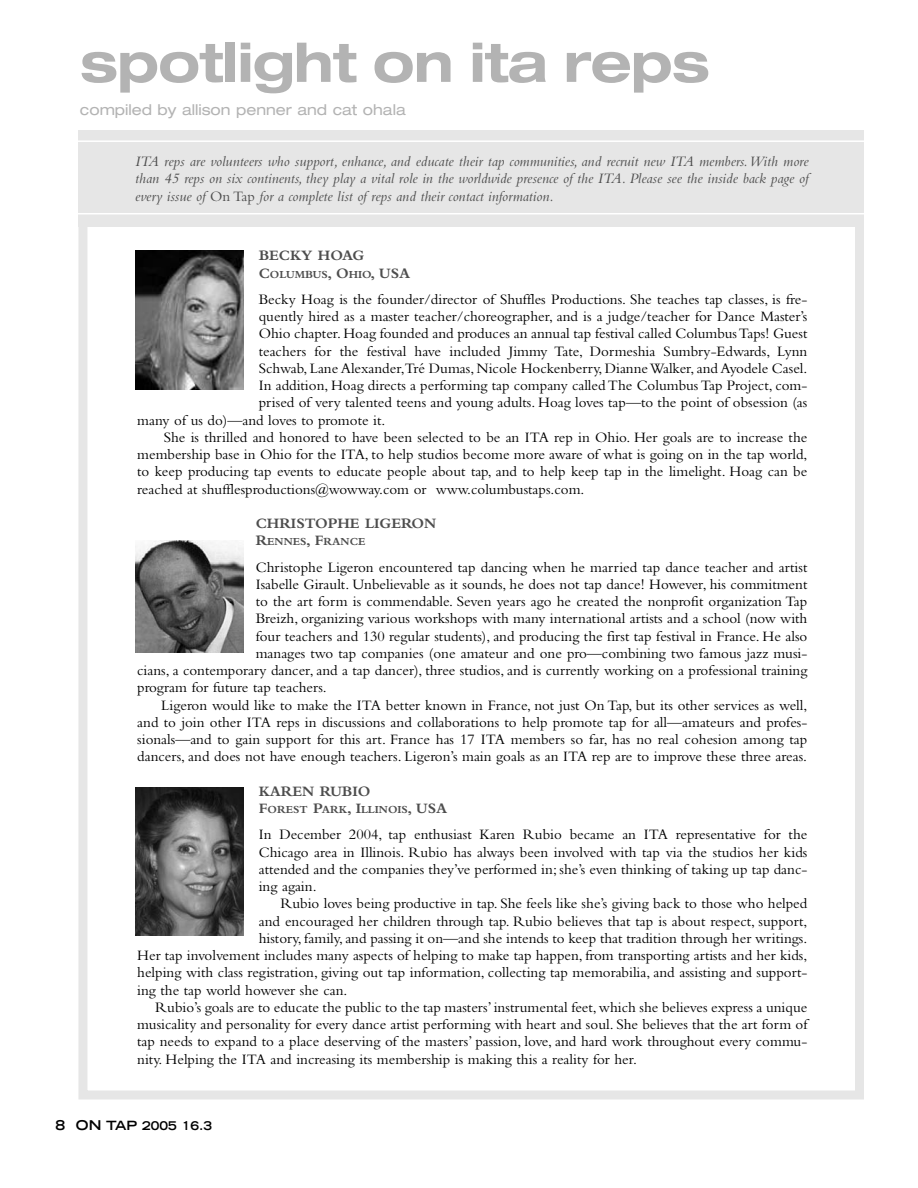
<style>
.page{position:relative;width:918px;height:1188px;background:#fff}
.page>*{position:absolute;margin:0;border:0;box-sizing:border-box;transform-origin:0 0}
.t1{font:700 expanded 54px "Helvetica Neue";letter-spacing:-.015em;color:#b3b3b3}
.t2{font:15px/17.2px "Bembo";color:#000;text-align:justify}
.t3{font:italic 15px/17.2px "Bembo";color:#4d4d4d;text-align:justify}
.t4{font:700 15px "Bembo";color:#4d4d4d}
.t5{font:expanded 15px "Helvetica Neue";color:#b3b3b3}
.t6{font:700 expanded 12px "Trade Gothic LH";color:#000}
.t7{font:700 11.25px "Bembo";color:#4d4d4d}
.s1{font-style:normal}
.s2{font-size:15px}
.s3{font-size:13.5px}
.s4{font-size:12.75px}
</style>
<div class="page">
<div style="left:78px;top:171px;width:786px;height:929px;border:9px solid #e6e6e6"></div>
<div style="left:78px;top:130px;width:786px;height:96px;background:#e6e6e6"></div>
<hr style="left:24px;top:140px;width:858px;height:2px;background:#fff">
<hr style="left:38px;top:213px;width:842px;height:1px;background:#fff">
<img style="left:136px;top:251px;width:108px;height:139px">
<img style="left:136px;top:540px;width:108px;height:113px">
<img style="left:136px;top:788px;width:108px;height:147px">
<h1 class="t1" style="left:80px;top:43px;width:631px">spotlight on ita reps</h1>
<p class="t5" style="left:80px;top:104px;width:327px">compiled by allison penner and cat ohala</p>
<p class="t3" style="left:135px;top:154px;width:675px">ITA reps are volunteers who support, enhance, and educate their tap communities, and recruit new ITA members.With more than 45 reps on six continents, they play a vital role in the worldwide presence of the ITA. Please see the inside back page of every issue of <span class="s1">On Tap</span> for a complete list of reps and their contact information.</p>
<p class="t4" style="left:259px;top:250px;width:107px">BECKY HOAG</p>
<p class="t7" style="left:259px;top:270px;width:153px"><span class="s2">C</span>OLUMBUS<span class="s2">, O</span>HIO<span class="s2">, USA</span></p>
<p class="t2" style="left:259px;top:292px;width:550px">Becky Hoag is the founder/director of Shuffles Productions. She teaches tap classes, is fre-</p>
<p class="t2" style="left:259px;top:309px;width:550px">quently hired as a master teacher/choreographer, and is a judge/teacher for Dance Master’s</p>
<p class="t2" style="left:259px;top:327px;width:550px">Ohio chapter. Hoag founded and produces an annual tap festival called Columbus Taps! Guest</p>
<p class="t2" style="left:259px;top:344px;width:550px">teachers for the festival have included Jimmy Tate, Dormeshia Sumbry-Edwards, Lynn</p>
<p class="t2" style="left:259px;top:361px;width:550px">Schwab, Lane Alexander,Tré Dumas, Nicole Hockenberry, Dianne Walker, and Ayodele Casel.</p>
<p class="t2" style="left:259px;top:378px;width:550px">In addition, Hoag directs a performing tap company called The Columbus Tap Project, com-</p>
<p class="t2" style="left:259px;top:396px;width:550px">prised of very talented teens and young adults. Hoag loves tap—to the point of obsession (as</p>
<p class="t2" style="left:137px;top:413px;width:250px">many of us do)—and loves to promote it.</p>
<p class="t2" style="left:164px;top:430px;width:645px">She is thrilled and honored to have been selected to be an ITA rep in Ohio. Her goals are to increase the</p>
<p class="t2" style="left:137px;top:447px;width:672px">membership base in Ohio for the ITA, to help studios become more aware of what is going on in the tap world,</p>
<p class="t2" style="left:137px;top:465px;width:672px">to keep producing tap events to educate people about tap, and to help keep tap in the limelight. Hoag can be</p>
<p class="t2" style="left:137px;top:482px;width:449px">reached at shufflesproductions@wowway.com or www.columbustaps.com.</p>
<p class="t4" style="left:256px;top:518px;width:182px">CHRISTOPHE LIGERON</p>
<p class="t7" style="left:256px;top:538px;width:111px"><span class="s2">R</span>ENNES<span class="s2">, F</span>RANCE</p>
<p class="t2" style="left:256px;top:560px;width:553px">Christophe Ligeron encountered tap dancing when he married tap dance teacher and artist</p>
<p class="t2" style="left:256px;top:577px;width:553px">Isabelle Girault. Unbelievable as it sounds, he does not tap dance! However, his commitment</p>
<p class="t2" style="left:256px;top:594px;width:553px">to the art form is commendable. Seven years ago he created the nonprofit organization Tap</p>
<p class="t2" style="left:256px;top:612px;width:553px">Breizh, organizing various workshops with many international artists and a school (now with</p>
<p class="t2" style="left:256px;top:629px;width:553px">four teachers and 130 regular students), and producing the first tap festival in France. He also</p>
<p class="t2" style="left:256px;top:646px;width:553px">manages two tap companies (one amateur and one pro—combining two famous jazz musi-</p>
<p class="t2" style="left:137px;top:663px;width:672px">cians, a contemporary dancer, and a tap dancer), three studios, and is currently working on a professional training</p>
<p class="t2" style="left:137px;top:681px;width:191px">program for future tap teachers.</p>
<p class="t2" style="left:161px;top:698px;width:648px">Ligeron would like to make the ITA better known in France, not just On Tap, but its other services as well,</p>
<p class="t2" style="left:137px;top:715px;width:672px">and to join other ITA reps in discussions and collaborations to help promote tap for all—amateurs and profes-</p>
<p class="t2" style="left:137px;top:732px;width:672px">sionals—and to gain support for this art. France has 17 ITA members so far, has no real cohesion among tap</p>
<p class="t2" style="left:137px;top:750px;width:671px">dancers, and does not have enough teachers. Ligeron’s main goals as an ITA rep are to improve these three areas.</p>
<p class="t4" style="left:259px;top:786px;width:113px">KAREN RUBIO</p>
<p class="t7" style="left:259px;top:806px;width:190px"><span class="s2">F</span>OREST <span class="s2">P</span>ARK<span class="s2">, I</span>LLINOIS<span class="s2">, USA</span></p>
<p class="t2" style="left:259px;top:828px;width:550px">In December 2004, tap enthusiast Karen Rubio became an ITA representative for the Chicago area in Illinois. Rubio has always been involved with tap via the studios her kids attended and the companies they’ve performed in; she’s even thinking of taking up tap danc&shy;ing again.</p>
<p class="t2" style="left:280px;top:897px;width:528px">Rubio loves being productive in tap. She feels like she’s giving back to those who helped</p>
<p class="t2" style="left:259px;top:914px;width:550px">and encouraged her children through tap. Rubio believes that tap is about respect, support,</p>
<p class="t2" style="left:259px;top:931px;width:550px">history, family, and passing it on—and she intends to keep that tradition through her writings.</p>
<p class="t2" style="left:137px;top:948px;width:672px">Her tap involvement includes many aspects of helping to make tap happen, from transporting artists and her kids,</p>
<p class="t2" style="left:137px;top:966px;width:672px">helping with class registration, giving out tap information, collecting tap memorabilia, and assisting and support-</p>
<p class="t2" style="left:137px;top:983px;width:212px">ing the tap world however she can.</p>
<p class="t2" style="left:155px;top:1000px;width:654px">Rubio’s goals are to educate the public to the tap masters’ instrumental feet, which she believes express a unique</p>
<p class="t2" style="left:137px;top:1017px;width:672px">musicality and personality for every dance artist performing with heart and soul. She believes that the art form of</p>
<p class="t2" style="left:137px;top:1035px;width:672px">tap needs to expand to a place deserving of the masters’ passion, love, and hard work throughout every commu-</p>
<p class="t2" style="left:137px;top:1052px;width:501px">nity. Helping the ITA and increasing its membership is making this a reality for her.</p>
<p class="t6" style="left:56px;top:1121px;width:158px"><span class="s3">8 ON</span> <span class="s4">TAP</span> 2005 16.3</p>
</div>
